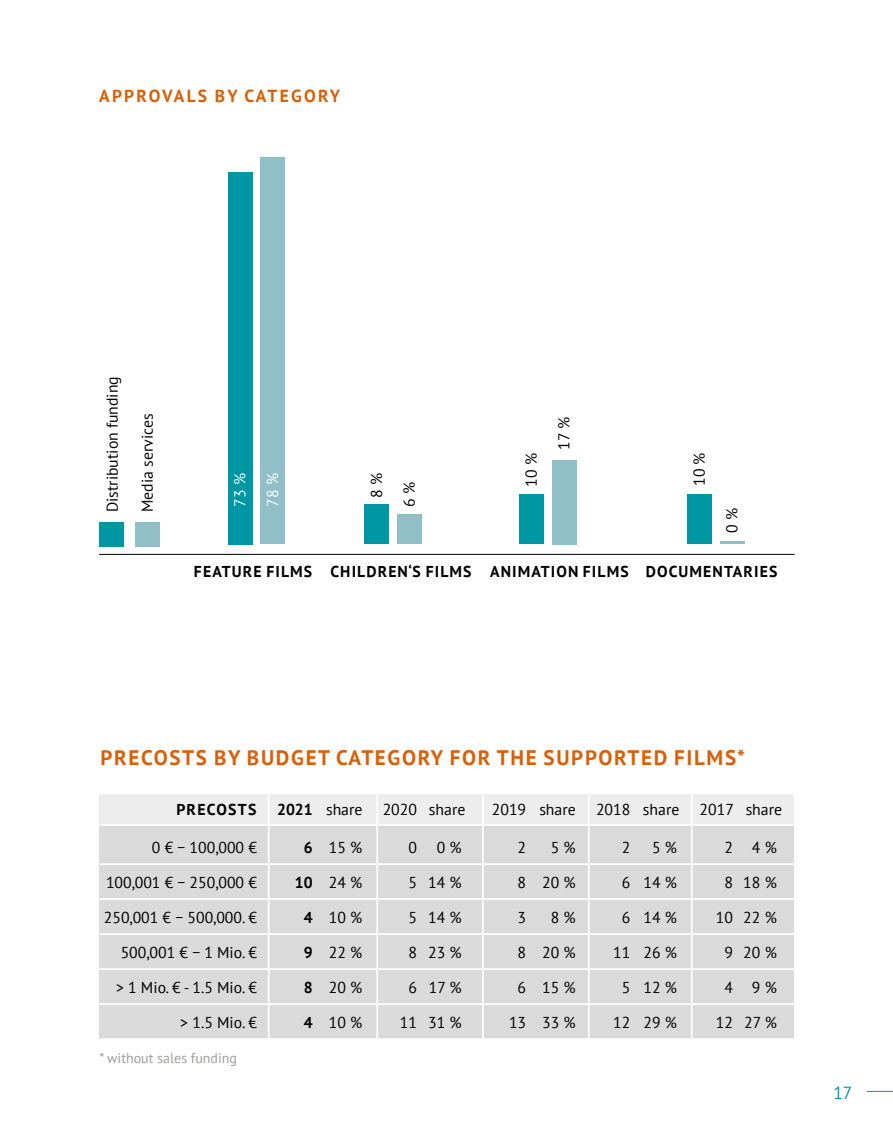
<style>
.page{position:relative;width:893px;height:1141px;background:#fff}
.page>*{position:absolute;margin:0;border:0;box-sizing:border-box;transform-origin:0 0}
.t1{font:700 21px "PT Sans";letter-spacing:.08em;color:#da5f06}
.t2{font:700 17.5px "PT Sans";letter-spacing:.13em;color:#da5f06}
.Fließtext{font:17.5px "PT Sans";color:#0097a4}
.t3{font:15.75px "PT Sans";color:#000}
.t4{font:700 15.75px "PT Sans";letter-spacing:.07em;color:#000}
.t5{font:15.75px "PT Sans";color:#fff}
.t6{font:14px "PT Sans";color:#9d9d9c}
.s1{font-weight:700}
</style>
<div class="page">
<div style="left:100px;top:794px;width:694px;height:31px;background:#ededed"></div>
<div style="left:100px;top:825px;width:694px;height:214px;background:#dadada"></div>
<div style="left:135px;top:522px;width:25px;height:25px;background:#90bfc8"></div>
<div style="left:100px;top:522px;width:24px;height:25px;background:#0097a4"></div>
<div style="left:397px;top:514px;width:25px;height:30px;background:#90bfc8"></div>
<div style="left:365px;top:505px;width:24px;height:39px;background:#0097a4"></div>
<hr style="left:720px;top:542px;width:24px;height:2px;background:#90bfc8">
<div style="left:687px;top:495px;width:25px;height:49px;background:#0097a4"></div>
<div style="left:552px;top:460px;width:24px;height:84px;background:#90bfc8"></div>
<div style="left:519px;top:495px;width:25px;height:49px;background:#0097a4"></div>
<hr style="left:100px;top:863px;width:696px;height:2px;background:#fff">
<hr style="left:100px;top:898px;width:696px;height:2px;background:#fff">
<hr style="left:100px;top:933px;width:696px;height:2px;background:#fff">
<hr style="left:100px;top:968px;width:696px;height:2px;background:#fff">
<hr style="left:100px;top:1003px;width:696px;height:2px;background:#fff">
<hr style="left:100px;top:1038px;width:696px;height:2px;background:#fff">
<hr style="left:268px;top:790px;width:2px;height:249px;background:#fff">
<hr style="left:376px;top:790px;width:2px;height:249px;background:#fff">
<hr style="left:482px;top:790px;width:2px;height:249px;background:#fff">
<hr style="left:588px;top:790px;width:2px;height:249px;background:#fff">
<hr style="left:691px;top:790px;width:2px;height:249px;background:#fff">
<div style="left:260px;top:157px;width:25px;height:387px;background:#90bfc8"></div>
<div style="left:228px;top:172px;width:25px;height:372px;background:#0097a4"></div>
<svg style="left:867px;top:1091px;width:26px;height:1px"></svg>
<hr style="left:100px;top:824px;width:694px;height:2px;background:#fff">
<hr style="left:99px;top:554px;width:695px;height:1px;background:#000">
<h2 class="t2" style="left:99px;top:84px;width:242px">APPROVALS BY CATEGORY</h2>
<p class="t3" style="left:102px;top:512px;width:137px;rotate:-90deg">Distribution funding</p>
<p class="t3" style="left:137px;top:512px;width:100px;rotate:-90deg">Media services</p>
<p class="t5" style="left:230px;top:507px;width:35px;rotate:-90deg">73 %</p>
<p class="t5" style="left:263px;top:507px;width:35px;rotate:-90deg">78 %</p>
<p class="t3" style="left:366px;top:498px;width:26px;rotate:-90deg">8 %</p>
<p class="t3" style="left:399px;top:507px;width:26px;rotate:-90deg">6 %</p>
<p class="t3" style="left:521px;top:487px;width:35px;rotate:-90deg">10 %</p>
<p class="t3" style="left:554px;top:450px;width:34px;rotate:-90deg">17 %</p>
<p class="t3" style="left:689px;top:486px;width:35px;rotate:-90deg">10 %</p>
<p class="t3" style="left:722px;top:533px;width:26px;rotate:-90deg">0 %</p>
<p class="t4" style="left:194px;top:561px;width:120px">FEATURE FILMS</p>
<p class="t4" style="left:330px;top:561px;width:143px">CHILDREN‘S FILMS</p>
<p class="t4" style="left:490px;top:561px;width:140px">ANIMATION FILMS</p>
<p class="t4" style="left:646px;top:561px;width:133px">DOCUMENTARIES</p>
<h2 class="t1" style="left:100px;top:743px;width:646px">PRECOSTS BY BUDGET CATEGORY FOR THE SUPPORTED FILMS*</h2>
<h1 class="t4" style="left:176px;top:799px;width:82px">PRECOSTS</h1>
<h1 class="t3" style="left:277px;top:799px;width:87px"><span class="s1">2021</span> share</h1>
<h1 class="t3" style="left:383px;top:799px;width:84px">2020 share</h1>
<h1 class="t3" style="left:492px;top:799px;width:85px">2019 share</h1>
<h1 class="t3" style="left:596px;top:799px;width:85px">2018 share</h1>
<h1 class="t3" style="left:700px;top:799px;width:84px">2017 share</h1>
<h1 class="t3" style="left:152px;top:837px;width:107px">0 € – 100,000 €</h1>
<h1 class="t3" style="left:304px;top:837px;width:60px"><span class="s1">6</span> 15 %</h1>
<h1 class="t3" style="left:408px;top:837px;width:10px">0</h1>
<h1 class="t3" style="left:437px;top:837px;width:26px">0 %</h1>
<h1 class="t3" style="left:518px;top:837px;width:10px">2</h1>
<h1 class="t3" style="left:551px;top:837px;width:26px">5 %</h1>
<h1 class="t3" style="left:622px;top:837px;width:10px">2</h1>
<h1 class="t3" style="left:652px;top:837px;width:26px">5 %</h1>
<h1 class="t3" style="left:724px;top:837px;width:54px">2 4 %</h1>
<h1 class="t3" style="left:106px;top:872px;width:153px">100,001 € – 250,000 €</h1>
<h1 class="t3" style="left:295px;top:872px;width:69px"><span class="s1">10</span> 24 %</h1>
<h1 class="t3" style="left:408px;top:872px;width:55px">5 14 %</h1>
<h1 class="t3" style="left:518px;top:872px;width:60px">8 20 %</h1>
<h1 class="t3" style="left:622px;top:872px;width:57px">6 14 %</h1>
<h1 class="t3" style="left:724px;top:872px;width:54px">8 18 %</h1>
<h1 class="t3" style="left:104px;top:907px;width:155px">250,001 € – 500,000. €</h1>
<h1 class="t3" style="left:304px;top:907px;width:60px"><span class="s1">4</span> 10 %</h1>
<h1 class="t3" style="left:408px;top:907px;width:55px">5 14 %</h1>
<h1 class="t3" style="left:518px;top:907px;width:10px">3</h1>
<h1 class="t3" style="left:551px;top:907px;width:26px">8 %</h1>
<h1 class="t3" style="left:622px;top:907px;width:57px">6 14 %</h1>
<h1 class="t3" style="left:716px;top:907px;width:62px">10 22 %</h1>
<h1 class="t3" style="left:121px;top:942px;width:138px">500,001 € – 1 Mio. €</h1>
<h1 class="t3" style="left:304px;top:942px;width:60px"><span class="s1">9</span> 22 %</h1>
<h1 class="t3" style="left:408px;top:942px;width:55px">8 23 %</h1>
<h1 class="t3" style="left:518px;top:942px;width:60px">8 20 %</h1>
<h1 class="t3" style="left:613px;top:942px;width:65px">11 26 %</h1>
<h1 class="t3" style="left:724px;top:942px;width:54px">9 20 %</h1>
<h1 class="t3" style="left:116px;top:977px;width:142px">&gt; 1 Mio. € - 1.5 Mio. €</h1>
<h1 class="t3" style="left:304px;top:977px;width:60px"><span class="s1">8</span> 20 %</h1>
<h1 class="t3" style="left:408px;top:977px;width:55px">6 17 %</h1>
<h1 class="t3" style="left:518px;top:977px;width:60px">6 15 %</h1>
<h1 class="t3" style="left:622px;top:977px;width:57px">5 12 %</h1>
<h1 class="t3" style="left:724px;top:977px;width:54px">4 9 %</h1>
<h1 class="t3" style="left:180px;top:1012px;width:78px">&gt; 1.5 Mio. €</h1>
<h1 class="t3" style="left:304px;top:1012px;width:60px"><span class="s1">4</span> 10 %</h1>
<h1 class="t3" style="left:400px;top:1012px;width:63px">11 31 %</h1>
<h1 class="t3" style="left:509px;top:1012px;width:68px">13 33 %</h1>
<h1 class="t3" style="left:613px;top:1012px;width:65px">12 29 %</h1>
<h1 class="t3" style="left:716px;top:1012px;width:62px">12 27 %</h1>
<p class="t6" style="left:100px;top:1049px;width:139px">* without sales funding</p>
<p class="Fließtext" style="left:833px;top:1081px;width:21px">17</p>
</div>
